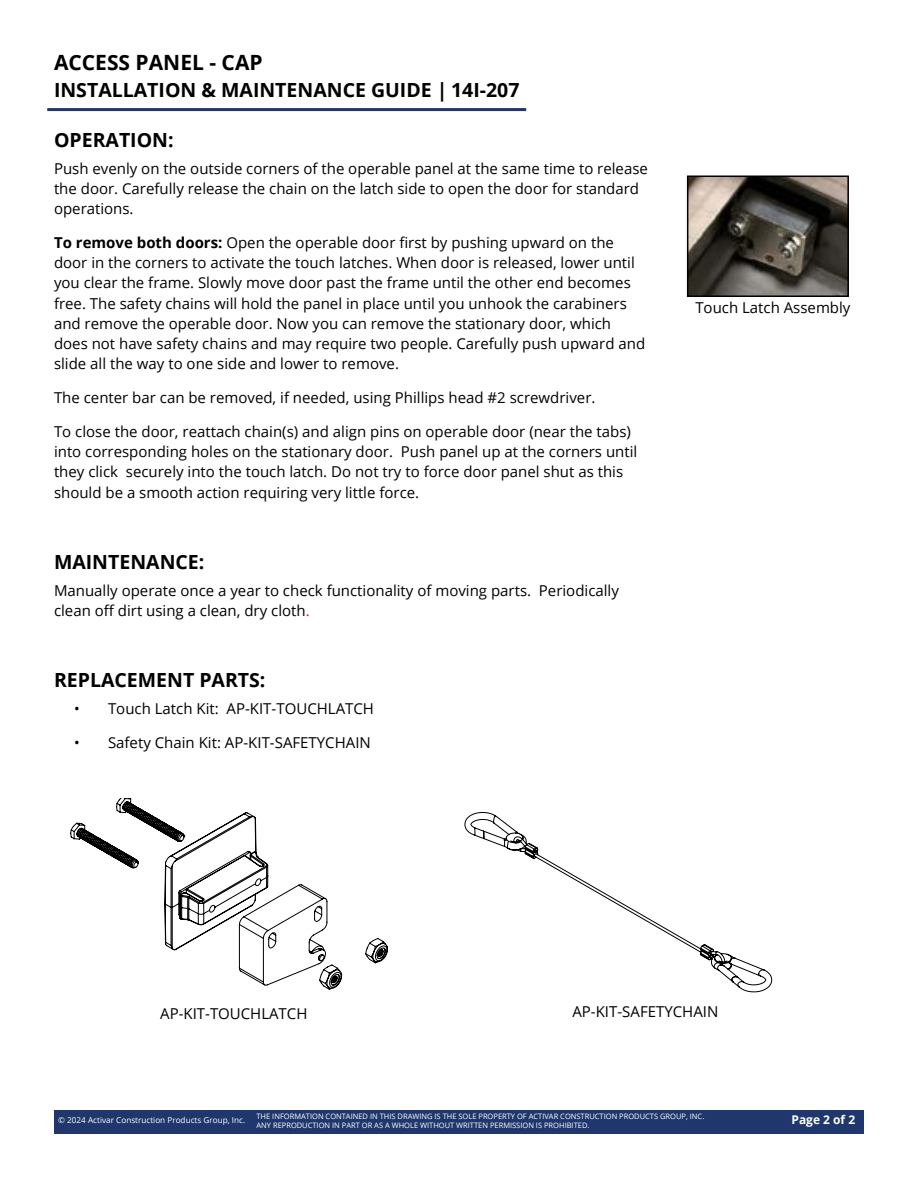
<style>
.page{position:relative;width:918px;height:1188px;background:#fff}
.page>*{position:absolute;margin:0;border:0;box-sizing:border-box;transform-origin:0 0}
.t1{font:700 21px "Open Sans";color:#000}
.t2{font:700 19.5px "Open Sans";color:#000}
.t3{font:15px/20.2px "Open Sans";color:#000}
.t4{font:700 12px "Open Sans";color:#fff}
.t5{font:8.25px "Open Sans";color:#fff}
.t6{font:7.5px/9px "Open Sans";color:#fff}
.s1{font-weight:700}
.s2{color:#ec008c}
</style>
<div class="page">
<div style="left:54px;top:1110px;width:810px;height:24px;background:#1f376c"></div>
<img style="left:690px;top:179px;width:156px;height:115px">
<div style="left:687px;top:176px;width:162px;height:121px;border:2px solid #000"></div>
<svg style="left:70px;top:798px;width:318px;height:192px"></svg>
<svg style="left:464px;top:812px;width:308px;height:180px"></svg>
<hr style="left:47px;top:108px;width:479px;height:3px;background:#1f376c">
<h1 class="t1" style="left:54px;top:48px;width:210px">ACCESS PANEL - CAP</h1>
<h2 class="t2" style="left:54px;top:76px;width:467px">INSTALLATION &amp; MAINTENANCE GUIDE | 14I-207</h2>
<h2 class="t2" style="left:54px;top:126px;width:121px">OPERATION:</h2>
<p class="t3" style="left:54px;top:158px;width:595px">Push evenly on the outside corners of the operable panel at the same time to release the door. Carefully release the chain on the latch side to open the door for standard operations.</p>
<p class="t3" style="left:54px;top:232px;width:593px"><span class="s1">To remove both doors:</span> Open the operable door first by pushing upward on the door in the corners to activate the touch latches. When door is released, lower until you clear the frame. Slowly move door past the frame until the other end becomes free. The safety chains will hold the panel in place until you unhook the carabiners and remove the operable door. Now you can remove the stationary door, which does not have safety chains and may require two people. Carefully push upward and slide all the way to one side and lower to remove.</p>
<p class="t3" style="left:54px;top:387px;width:543px">The center bar can be removed, if needed, using Phillips head #2 screwdriver.</p>
<p class="t3" style="left:54px;top:421px;width:585px">To close the door, reattach chain(s) and align pins on operable door (near the tabs) into corresponding holes on the stationary door. Push panel up at the corners until they click securely into the touch latch. Do not try to force door panel shut as this should be a smooth action requiring very little force.</p>
<h2 class="t2" style="left:54px;top:548px;width:152px">MAINTENANCE:</h2>
<p class="t3" style="left:54px;top:580px;width:566px">Manually operate once a year to check functionality of moving parts. Periodically clean off dirt using a clean, dry cloth<span class="s2">.</span></p>
<h2 class="t2" style="left:54px;top:667px;width:213px">REPLACEMENT PARTS:</h2>
<p class="t3" style="left:74px;top:698px;width:301px">• Touch Latch Kit: AP-KIT-TOUCHLATCH</p>
<p class="t3" style="left:74px;top:732px;width:298px">• Safety Chain Kit: AP-KIT-SAFETYCHAIN</p>
<p class="t3" style="left:695px;top:297px;width:157px">Touch Latch Assembly</p>
<p class="t3" style="left:160px;top:1003px;width:149px">AP-KIT-TOUCHLATCH</p>
<p class="t3" style="left:572px;top:1001px;width:147px">AP-KIT-SAFETYCHAIN</p>
<p class="t6" style="left:257px;top:1112px;width:449px">THE INFORMATION CONTAINED IN THIS DRAWING IS THE SOLE PROPERTY OF ACTIVAR CONSTRUCTION PRODUCTS GROUP, INC.<br>ANY REPRODUCTION IN PART OR AS A WHOLE WITHOUT WRITTEN PERMISSION IS PROHIBITED.</p>
<p class="t5" style="left:58px;top:1115px;width:188px">© 2024 Activar Construction Products Group, Inc.</p>
<p class="t4" style="left:791px;top:1111px;width:65px">Page 2 of 2</p>
<p class="t5" style="left:81px;top:1115px;width:6px">3</p>
</div>
